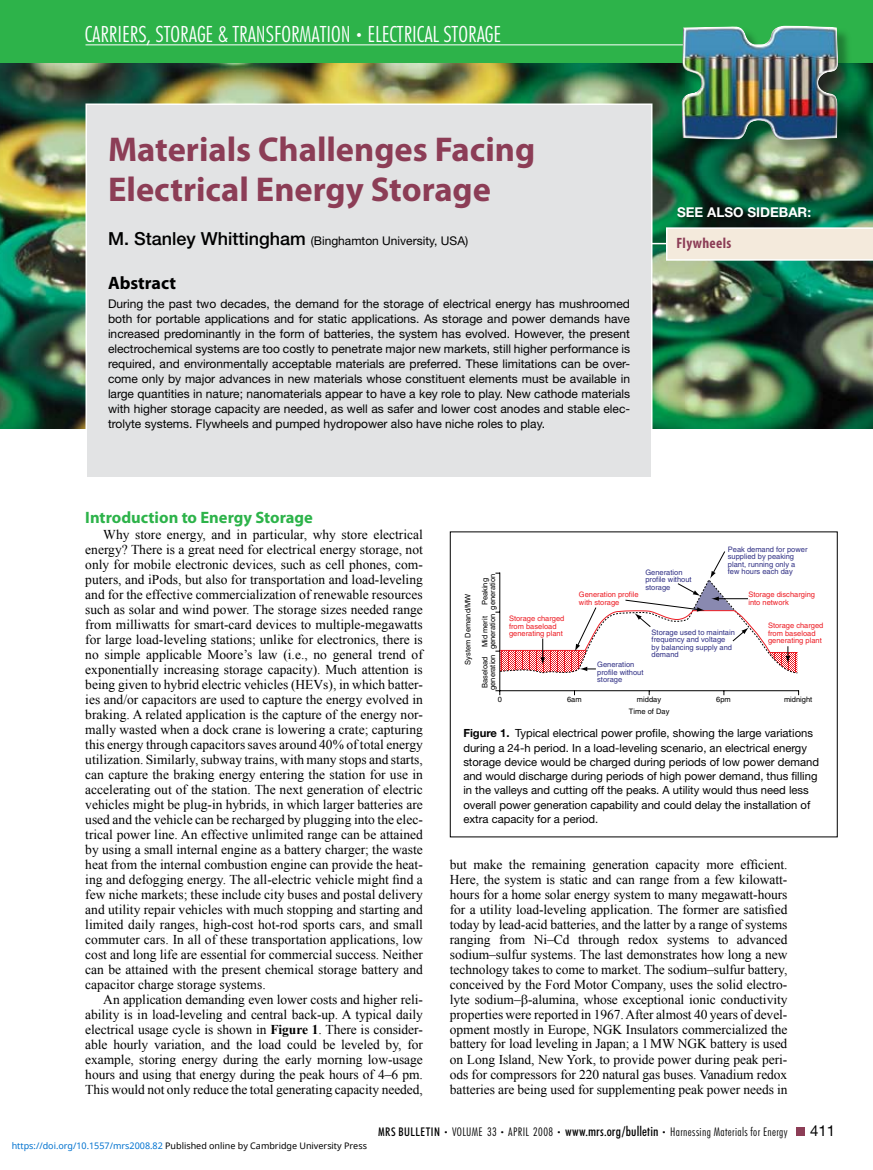
<style>
.page{position:relative;width:873px;height:1170px;background:#fff}
.page>*{position:absolute;margin:0;border:0;box-sizing:border-box;transform-origin:0 0}
.t1{font:700 34.5px/40.5px "Myriad Pro";color:#8c3d56}
.t2{font:22.5px "Futura Light Condensed BT";color:#fff}
.t3{font:700 18px "Myriad Pro";color:#000}
.t4{font:700 16.5px "Myriad Pro";color:#2db34a}
.t5{font:700 condensed 15px "Myriad Pro";letter-spacing:.02em;color:#8c3d56}
.t6{font:15px "Helvetica Neue LT Std";color:#000}
.t7{font:13.5px/15px "Times New Roman";letter-spacing:-.005em;color:#000;text-align:justify}
.t8{font:700 13.5px "Helvetica Neue LT Std";color:#fff}
.t9{font:12px/15px "Helvetica Neue LT Std";color:#000;text-align:justify}
.t10{font:12px "Futura Light Condensed BT";letter-spacing:.03em;color:#000}
.t11{font:11.25px/14.2px "Helvetica Neue LT Std";color:#000}
.t12{font:9px "Noto Sans";color:#000}
.t13{font:7.5px/7.5px "Helvetica";color:#313185}
.t14{font:7.5px/7.5px "Helvetica";color:#ed1c24}
.t15{font:7.5px/7.5px "Helvetica";color:#000;text-align:center}
.s1{font-size:13.5px}
.s2{font-weight:500;font-size:18px}
.s3{font-weight:700}
.s4{color:#0172cf}
.s5{font-family:"Futura Medium Condensed BT"}
.s6{font-size:7.5px}
.s7{font-family:"Futura Medium Condensed BT";font-size:13.5px}
</style>
<div class="page">
<div style="left:796px;top:1127px;width:10px;height:9px;background:#8c3d56"></div>
<img style="left:0;top:63px;width:873px;height:366px">
<div style="left:0;top:0;width:873px;height:63px;background:#2db34a"></div>
<hr style="left:86px;top:44px;width:702px;height:1px;background:#fff">
<div style="left:681px;top:25px;width:172px;height:131px;background:#000;opacity:.3"></div>
<img style="left:682px;top:25px;width:156px;height:116px">
<div style="left:676px;top:206px;width:139px;height:17px;background:#000;opacity:.75"></div>
<div style="left:86px;top:104px;width:566px;height:374px;background:#e2e3e4"></div>
<div style="left:86px;top:104px;width:566px;height:374px;border:2px solid #fff"></div>
<svg style="left:652px;top:227px;width:221px;height:34px"></svg>
<svg style="left:495px;top:551px;width:305px;height:145px"></svg>
<div style="left:450px;top:532px;width:388px;height:305px;border:1px solid #000"></div>
<h2 class="t2" style="left:85px;top:20px;width:418px">CARRIE S, TORAGE &amp; TRANSFORMATION <span class="s1">•</span> ELECTRICAL STORAGE</h2>
<h2 class="t2" style="left:87px;top:20px;width:135px">RECOURCES <span class="s1">•</span> SOLAR</h2>
<h1 class="t1" style="left:108px;top:128px;width:429px">Materials Challenges Facing<br>Electrical Energy Storage</h1>
<p class="t9" style="left:108px;top:234px;width:362px"><span class="s2">M. Stanley Whittingham</span> (Binghamton University, USA)</p>
<h3 class="t3" style="left:108px;top:271px;width:70px">Abstract</h3>
<p class="t9" style="left:108px;top:297px;width:524px">During the past two decades, the demand for the storage of electrical energy has mushroomed both for portable applications and for static applications. As storage and power demands have increased predominantly in the form of batteries, the system has evolved. However, the present electrochemical systems are too costly to penetrate major new markets, still higher performance is required, and environmentally acceptable materials are preferred. These limitations can be over&shy;come only by major advances in new materials whose constituent elements must be available in large quantities in nature; nanomaterials appear to have a key role to play. New cathode materials with higher storage capacity are needed, as well as safer and lower cost anodes and stable elec&shy;trolyte systems. Flywheels and pumped hydropower also have niche roles to play.</p>
<p class="t8" style="left:677px;top:204px;width:136px">SEE ALSO SIDEBAR:</p>
<p class="t5" style="left:676px;top:234px;width:56px">Flywheels</p>
<p class="t4" style="left:85px;top:507px;width:229px">Introduction to Energy Storage</p>
<p class="t7" style="left:85px;top:526px;width:339px;text-indent:18px">Why store energy, and in particular, why store electrical energy? There is a great need for electrical energy storage, not only for mobile electronic devices, such as cell phones, com&shy;puters, and iPods, but also for transportation and load-leveling and for the effective commercialization of renewable resources such as solar and wind power. The storage sizes needed range from milliwatts for smart-card devices to multiple-megawatts for large load-leveling stations; unlike for electronics, there is no simple applicable Moore’s law (i.e., no general trend of exponentially increasing storage capacity). Much attention is being given to hybrid electric vehicles (HEVs), in which batter&shy;ies and/or capacitors are used to capture the energy evolved in braking. A related application is the capture of the energy nor&shy;mally wasted when a dock crane is lowering a crate; capturing this energy through capacitors saves around 40% of total energy utilization. Similarly, subway trains, with many stops and starts, can capture the braking energy entering the station for use in accelerating out of the station. The next generation of electric vehicles might be plug-in hybrids, in which larger batteries are used and the vehicle can be recharged by plugging into the elec&shy;trical power line. An effective unlimited range can be attained by using a small internal engine as a battery charger; the waste heat from the internal combustion engine can provide the heat&shy;ing and defogging energy. The all-electric vehicle might find a few niche markets; these include city buses and postal delivery and utility repair vehicles with much stopping and starting and limited daily ranges, high-cost hot-rod sports cars, and small commuter cars. In all of these transportation applications, low cost and long life are essential for commercial success. Neither can be attained with the present chemical storage battery and capacitor charge storage systems.</p>
<p class="t7" style="left:85px;top:991px;width:339px;text-indent:18px">An application demanding even lower costs and higher reli&shy;ability is in load-leveling and central back-up. A typical daily electrical usage cycle is shown in <span class="s3">Figure 1</span>. There is consider&shy;able hourly variation, and the load could be leveled by, for example, storing energy during the early morning low-usage hours and using that energy during the peak hours of 4–6 pm.<br>This would not only reduce the total generating capacity needed,</p>
<p class="t15" style="left:464px;top:665px;width:72px;rotate:-90deg">System Demand/MW</p>
<p class="t15" style="left:481px;top:610px;width:37px;rotate:-90deg">Peaking generation</p>
<p class="t15" style="left:481px;top:649px;width:37px;rotate:-90deg">Mid merit generation</p>
<p class="t15" style="left:481px;top:690px;width:37px;text-align:left;rotate:-90deg">Baseload generation</p>
<p class="t14" style="left:509px;top:615px;width:57px">Storage charged from baseload generating plant</p>
<p class="t13" style="left:728px;top:545px;width:81px">Peak demand for power supplied by peaking plant, running only a few hours each day</p>
<p class="t14" style="left:748px;top:591px;width:68px">Storage discharging into network</p>
<p class="t14" style="left:768px;top:622px;width:57px">Storage charged from baseload generating plant</p>
<p class="t13" style="left:645px;top:568px;width:48px">Generation profile without storage</p>
<p class="t14" style="left:579px;top:591px;width:61px">Generation profile with storage</p>
<p class="t13" style="left:652px;top:629px;width:85px">Storage used to maintain frequency and voltage by balancing supply and demand</p>
<p class="t13" style="left:597px;top:661px;width:48px">Generation profile without storage</p>
<p class="t15" style="left:629px;top:693px;width:42px;line-height:12px">midday<br>Time of Day</p>
<p class="t15" style="left:716px;top:696px;width:16px">6pm</p>
<p class="t15" style="left:784px;top:696px;width:30px">midnight</p>
<p class="t11" style="left:463px;top:726px;width:357px"><span class="s3">Figure 1.</span> Typical electrical power profile, showing the large variations during a 24-h period. In a load-leveling scenario, an electrical energy storage device would be charged during periods of low power demand and would discharge during periods of high power demand, thus filling in the valleys and cutting off the peaks. A utility would thus need less overall power generation capability and could delay the installation of extra capacity for a period.</p>
<p class="t15" style="left:498px;top:696px;width:6px">0</p>
<p class="t15" style="left:567px;top:696px;width:16px">6am</p>
<p class="t7" style="left:450px;top:856px;width:339px">but make the remaining generation capacity more efficient.<br>Here, the system is static and can range from a few kilowatt&shy;hours for a home solar energy system to many megawatt-hours for a utility load-leveling application. The former are satisfied today by lead-acid batteries, and the latter by a range of systems ranging from Ni–Cd through redox systems to advanced sodium–sulfur systems. The last demonstrates how long a new technology takes to come to market. The sodium–sulfur battery, conceived by the Ford Motor Company, uses the solid electro&shy;lyte sodium– -alumina, whose exceptional ionic conductivity properties were reported in 1967. After almost 40 years of devel&shy;opment mostly in Europe, NGK Insulators commercialized the battery for load leveling in Japan; a 1MW NGK battery is used on Long Island, New York, to provide power during peak peri&shy;ods for compressors for 220 natural gas buses. Vanadium redox batteries are being used for supplementing peak power needs in</p>
<p class="t12" style="left:12px;top:1139px;width:357px"><span class="s4">https://doi.org/10.1557/mrs2008.82</span> Published online by Cambridge University Press</p>
<p class="t10" style="left:378px;top:1125px;width:411px"><span class="s5">MRS BULLETIN</span> <span class="s6">•</span> VOLUME 33 <span class="s6">•</span> APRIL 2008 <span class="s6">•</span> <span class="s7">www.mrs.org/bulletin</span> <span class="s6">•</span> Harnessing Materials for Energy</p>
<p class="t6" style="left:810px;top:1122px;width:27px">411</p>
</div>
